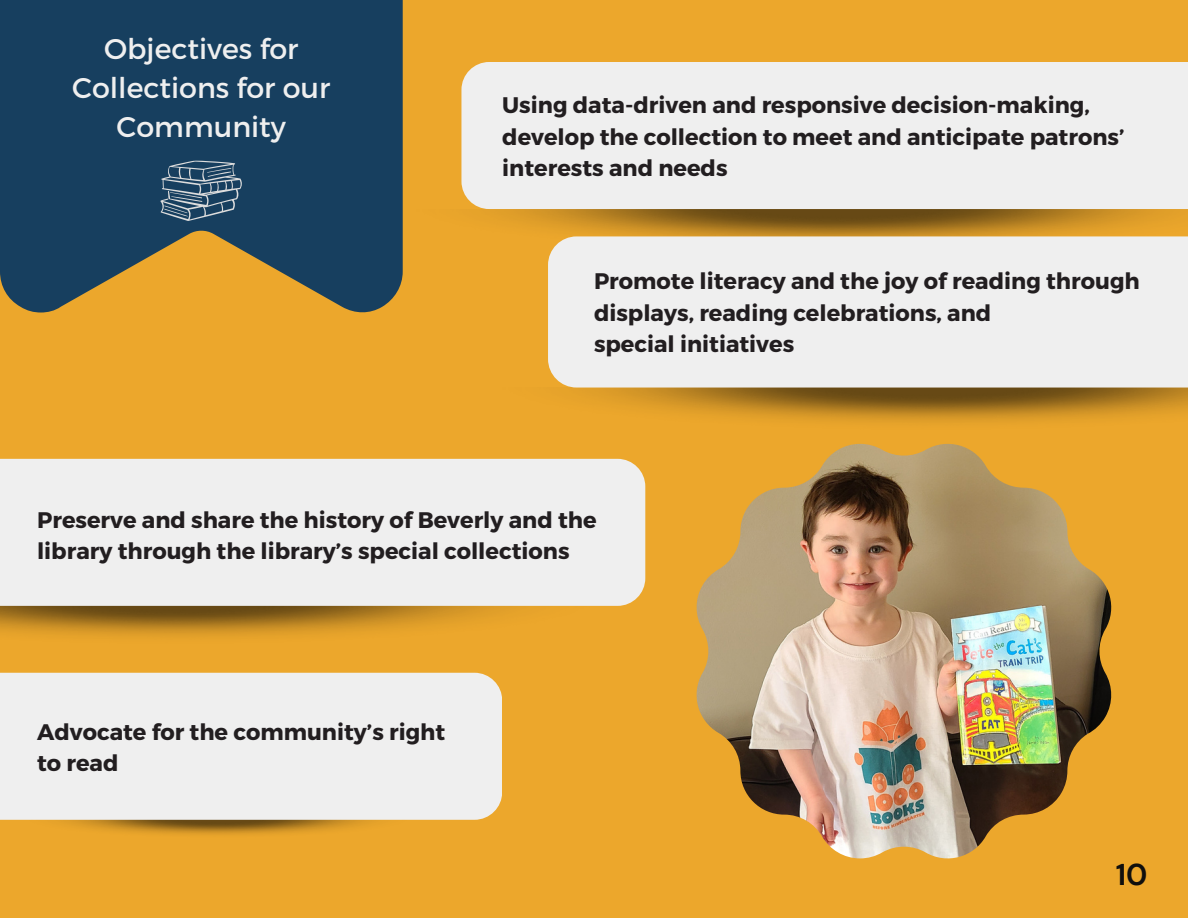
<style>
.page{position:relative;width:1188px;height:918px;background:#eca72c}
.page>*{position:absolute;margin:0;border:0;box-sizing:border-box;transform-origin:0 0}
.t1{font:700 30px "DM Sans";color:#100f0d}
.t2{font:28.5px/39.3px "Montserrat";color:#efefef;text-align:center}
.t3{font:700 22.5px/31.5px "Montserrat";color:#221e20}
</style>
<div class="page">
<div style="left:461px;top:62px;width:727px;height:147px;background:#efefef"></div>
<div style="left:548px;top:236px;width:640px;height:152px;background:#efefef"></div>
<svg style="left:0;top:0;width:403px;height:313px;background:#2f4a59"></svg>
<img style="left:697px;top:444px;width:414px;height:414px">
<div style="left:0;top:459px;width:645px;height:147px;background:#efefef"></div>
<div style="left:0;top:673px;width:502px;height:147px;background:#efefef"></div>
<svg style="left:160px;top:161px;width:82px;height:60px;background:#44627b"></svg>
<p class="t2" style="left:72px;top:27px;width:260px">Objectives for<br>Collections for our<br>Community</p>
<p class="t3" style="left:502px;top:88px;width:624px">Using data-driven and responsive decision-making, develop the collection to meet and anticipate patrons’ interests and needs</p>
<p class="t3" style="left:594px;top:265px;width:547px">Promote literacy and the joy of reading through displays, reading celebrations, and<br>special initiatives</p>
<p class="t3" style="left:37px;top:503px;width:561px">Preserve and share the history of Beverly and the library through the library’s special collections</p>
<p class="t3" style="left:37px;top:715px;width:410px">Advocate for the community’s right to read</p>
<h1 class="t1" style="left:1116px;top:855px;width:33px">10</h1>
</div>
